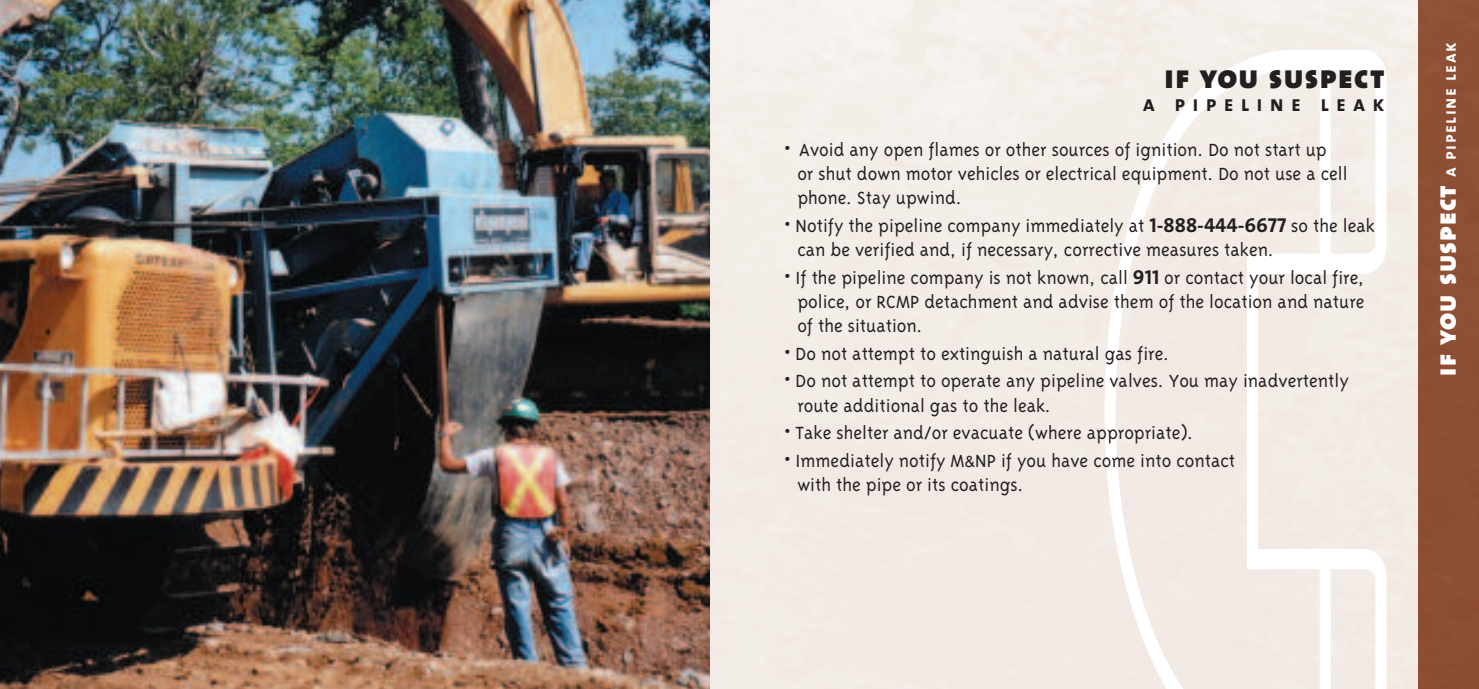
<style>
.page{position:relative;width:1479px;height:689px;background:#fff}
.page>*{position:absolute;margin:0;border:0;box-sizing:border-box;transform-origin:0 0}
.t1{font:33.75px "The Mix Black Caps";letter-spacing:.04em;color:#231f20;scale:.95 1}
.t2{font:22.5px "The Mix Bold Caps";letter-spacing:.335em;color:#231f20;scale:.95 1}
.t3{font:300 20.25px/24.3px "Triplex";color:#231f20}
.t4{font:18px "The Mix Bold Caps";letter-spacing:.09em;color:#fff;scale:.95 1}
.s1{font-family:"The Mix Bold Caps";font-weight:400}
.s2{font-family:"Helvetica";font-weight:400;font-size:15.75px}
.s3{font-family:"The Mix Black Caps";font-size:29.25px}
</style>
<div class="page">
<img style="left:0;top:0;width:710px;height:688px">
<div style="left:710px;top:0;width:767px;height:688px;background:#f3ede7"></div>
<svg style="left:1105px;top:50px;width:282px;height:638px"></svg>
<div style="left:1318px;top:559px;width:15px;height:129px;background:#fff"></div>
<div style="left:1318px;top:60px;width:15px;height:204px;background:#fff"></div>
<div style="left:1418px;top:0;width:61px;height:688px;background:#8e4f34"></div>
<h1 class="t1" style="left:1164px;top:65px;width:233px">if you suspect</h1>
<p class="t2" style="left:1143px;top:96px;width:256px">a pipeline leak</p>
<p class="t3" style="left:797px;top:136px;width:552px;text-indent:-13px">• Avoid any open flames or other sources of ignition. Do not start up or shut down motor vehicles or electrical equipment. Do not use a cell phone. Stay upwind.</p>
<p class="t3" style="left:797px;top:213px;width:579px;text-indent:-13px">• Notify the pipeline company immediately at <span class="s1">1-888-444-6677</span> so the leak can be verified and, if necessary, corrective measures taken.</p>
<p class="t3" style="left:797px;top:264px;width:569px;text-align:justify;text-indent:-13px">• If the pipeline company is not known, call <span class="s1">911</span> or contact your local fire, police, or RCMP detachment and advise them of the location and nature of the situation.</p>
<p class="t3" style="left:784px;top:340px;width:386px">• Do not attempt to extinguish a natural gas fire.</p>
<p class="t3" style="left:797px;top:368px;width:553px;text-indent:-13px">• Do not attempt to operate any pipeline valves. You may inadvertently route additional gas to the leak.</p>
<p class="t3" style="left:784px;top:420px;width:410px">• Take shelter and/or evacuate (where appropriate).</p>
<p class="t3" style="left:797px;top:447px;width:439px;text-indent:-13px">• Immediately notify M<span class="s2">&amp;</span>NP if you have come into contact with the pipe or its coatings.</p>
<p class="t4" style="left:1443px;top:376px;width:352px;rotate:-90deg"><span class="s3">if you suspect</span> a pipeline leak</p>
</div>
